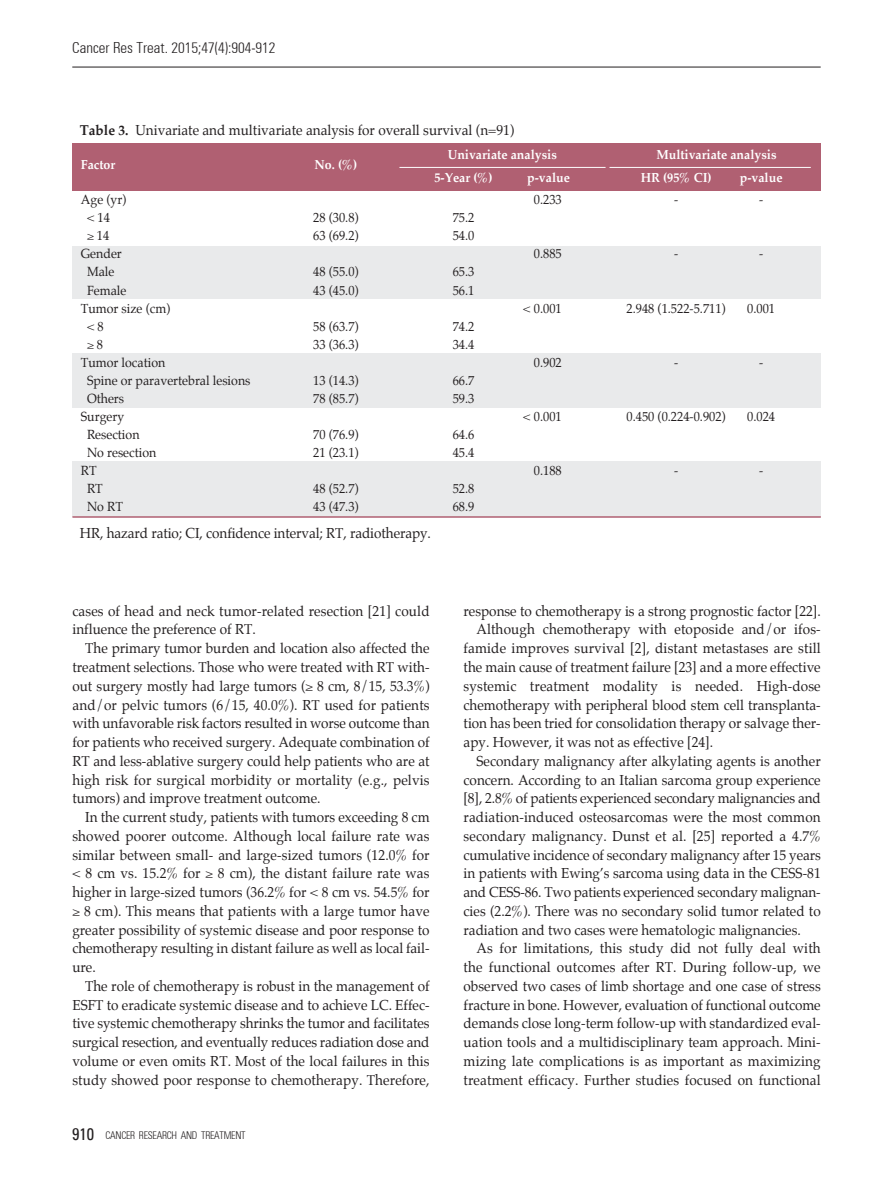
<style>
.page{position:relative;width:893px;height:1191px;background:#fff}
.page>*{position:absolute;margin:0;border:0;box-sizing:border-box;transform-origin:0 0}
.t1{font:300 condensed 15px "Univers";color:#231f20}
.t2{font:14.25px/18.8px "Palatino";color:#231f20;text-align:justify;scale:.95 1}
.t3{font:13.05px "Palatino";color:#231f20;scale:.95 1}
.t4{font:700 13.05px "Palatino";color:#fff;scale:.95 1}
.t5{font:300 condensed 10.5px "Univers";letter-spacing:-.025em;color:#231f20;scale:.95 1}
.s1{font-weight:700}
.s2{font-weight:400;font-size:16.5px}
</style>
<div class="page">
<hr style="left:72px;top:67px;width:749px;height:1px;background:#231f20">
<div style="left:72px;top:144px;width:749px;height:47px;background:#b06072"></div>
<div style="left:72px;top:461px;width:749px;height:55px;background:#e9eaeb"></div>
<div style="left:72px;top:246px;width:749px;height:52px;background:#e9eaeb"></div>
<div style="left:72px;top:353px;width:749px;height:54px;background:#e9eaeb"></div>
<hr style="left:399px;top:167px;width:207px;height:1px;background:#fff">
<hr style="left:72px;top:516px;width:749px;height:2px;background:#b06072">
<hr style="left:609px;top:167px;width:202px;height:1px;background:#fff">
<p class="t1" style="left:72px;top:39px;width:205px">Cancer Res Treat. 2015;47(4):904-912</p>
<p class="t2" style="left:80px;top:122px;width:459px"><span class="s1">Table 3.</span> Univariate and multivariate analysis for overall survival (n=91)</p>
<p class="t4" style="left:81px;top:158px;width:38px">Factor</p>
<p class="t4" style="left:315px;top:158px;width:46px">No. (%)</p>
<p class="t4" style="left:448px;top:149px;width:116px">Univariate analysis</p>
<p class="t4" style="left:656px;top:149px;width:128px">Multivariate analysis</p>
<p class="t4" style="left:434px;top:171px;width:63px">5-Year (%)</p>
<p class="t4" style="left:527px;top:171px;width:46px">p-value</p>
<p class="t4" style="left:641px;top:171px;width:76px">HR (95% CI)</p>
<p class="t4" style="left:740px;top:171px;width:46px">p-value</p>
<p class="t3" style="left:81px;top:194px;width:50px">Age (yr)</p>
<p class="t3" style="left:534px;top:194px;width:31px">0.233</p>
<p class="t3" style="left:674px;top:194px;width:6px">-</p>
<p class="t3" style="left:759px;top:194px;width:6px">-</p>
<p class="t3" style="left:87px;top:212px;width:26px">&lt; 14</p>
<p class="t3" style="left:313px;top:212px;width:49px">28 (30.8)</p>
<p class="t3" style="left:453px;top:212px;width:24px">75.2</p>
<p class="t3" style="left:87px;top:230px;width:25px">! 14</p>
<p class="t3" style="left:313px;top:230px;width:49px">63 (69.2)</p>
<p class="t3" style="left:453px;top:230px;width:24px">54.0</p>
<p class="t3" style="left:81px;top:248px;width:45px">Gender</p>
<p class="t3" style="left:534px;top:248px;width:31px">0.885</p>
<p class="t3" style="left:674px;top:248px;width:6px">-</p>
<p class="t3" style="left:759px;top:248px;width:6px">-</p>
<p class="t3" style="left:87px;top:266px;width:30px">Male</p>
<p class="t3" style="left:313px;top:266px;width:49px">48 (55.0)</p>
<p class="t3" style="left:453px;top:266px;width:24px">65.3</p>
<p class="t3" style="left:87px;top:284px;width:43px">Female</p>
<p class="t3" style="left:313px;top:284px;width:49px">43 (45.0)</p>
<p class="t3" style="left:453px;top:284px;width:24px">56.1</p>
<p class="t3" style="left:81px;top:302px;width:96px">Tumor size (cm)</p>
<p class="t3" style="left:523px;top:302px;width:42px">&lt; 0.001</p>
<p class="t3" style="left:627px;top:302px;width:106px">2.948 (1.522-5.711)</p>
<p class="t3" style="left:747px;top:302px;width:31px">0.001</p>
<p class="t3" style="left:87px;top:320px;width:19px">&lt;8</p>
<p class="t3" style="left:313px;top:320px;width:49px">58 (63.7)</p>
<p class="t3" style="left:453px;top:320px;width:24px">74.2</p>
<p class="t3" style="left:87px;top:338px;width:18px">!8</p>
<p class="t3" style="left:313px;top:338px;width:49px">33 (36.3)</p>
<p class="t3" style="left:453px;top:338px;width:24px">34.4</p>
<p class="t3" style="left:81px;top:356px;width:90px">Tumor location</p>
<p class="t3" style="left:534px;top:356px;width:31px">0.902</p>
<p class="t3" style="left:674px;top:356px;width:6px">-</p>
<p class="t3" style="left:759px;top:356px;width:6px">-</p>
<p class="t3" style="left:87px;top:374px;width:174px">Spine or paravertebral lesions</p>
<p class="t3" style="left:313px;top:374px;width:49px">13 (14.3)</p>
<p class="t3" style="left:453px;top:374px;width:24px">66.7</p>
<p class="t3" style="left:87px;top:392px;width:41px">Others</p>
<p class="t3" style="left:313px;top:392px;width:49px">78 (85.7)</p>
<p class="t3" style="left:453px;top:392px;width:24px">59.3</p>
<p class="t3" style="left:81px;top:410px;width:47px">Surgery</p>
<p class="t3" style="left:523px;top:410px;width:42px">&lt; 0.001</p>
<p class="t3" style="left:627px;top:410px;width:106px">0.450 (0.224-0.902)</p>
<p class="t3" style="left:747px;top:410px;width:31px">0.024</p>
<p class="t3" style="left:87px;top:428px;width:57px">Resection</p>
<p class="t3" style="left:313px;top:428px;width:49px">70 (76.9)</p>
<p class="t3" style="left:453px;top:428px;width:24px">64.6</p>
<p class="t3" style="left:87px;top:446px;width:74px">No resection</p>
<p class="t3" style="left:313px;top:446px;width:49px">21 (23.1)</p>
<p class="t3" style="left:453px;top:446px;width:24px">45.4</p>
<p class="t3" style="left:81px;top:464px;width:18px">RT</p>
<p class="t3" style="left:534px;top:464px;width:31px">0.188</p>
<p class="t3" style="left:674px;top:464px;width:6px">-</p>
<p class="t3" style="left:759px;top:464px;width:6px">-</p>
<p class="t3" style="left:87px;top:482px;width:18px">RT</p>
<p class="t3" style="left:313px;top:482px;width:49px">48 (52.7)</p>
<p class="t3" style="left:453px;top:482px;width:24px">52.8</p>
<p class="t3" style="left:87px;top:500px;width:39px">No RT</p>
<p class="t3" style="left:313px;top:500px;width:49px">43 (47.3)</p>
<p class="t3" style="left:453px;top:500px;width:24px">68.9</p>
<p class="t2" style="left:80px;top:525px;width:371px">HR, hazard ratio; CI, confidence interval; RT, radiotherapy.</p>
<p class="t2" style="left:72px;top:602px;width:377px">cases of head and neck tumor-related resection [21] could influence the preference of RT.</p>
<p class="t2" style="left:72px;top:640px;width:377px;text-indent:13px">The primary tumor burden and location also affected the treatment selections. Those who were treated with RT with&shy;out surgery mostly had large tumors (! 8 cm, 8/15, 53.3%) and/or pelvic tumors (6/15, 40.0%). RT used for patients with unfavorable risk factors resulted in worse outcome than for patients who received surgery. Adequate combination of RT and less-ablative surgery could help patients who are at high risk for surgical morbidity or mortality (e.g., pelvis tumors) and improve treatment outcome.</p>
<p class="t2" style="left:72px;top:808px;width:377px;text-indent:13px">In the current study, patients with tumors exceeding 8 cm showed poorer outcome. Although local failure rate was similar between small- and large-sized tumors (12.0% for &lt; 8 cm vs. 15.2% for ! 8 cm), the distant failure rate was higher in large-sized tumors (36.2% for &lt; 8 cm vs. 54.5% for ! 8 cm). This means that patients with a large tumor have greater possibility of systemic disease and poor response to chemotherapy resulting in distant failure as well as local fail&shy;ure.</p>
<p class="t2" style="left:72px;top:977px;width:377px;text-indent:13px">The role of chemotherapy is robust in the management of ESFT to eradicate systemic disease and to achieve LC. Effec&shy;tive systemic chemotherapy shrinks the tumor and facilitates surgical resection, and eventually reduces radiation dose and volume or even omits RT. Most of the local failures in this study showed poor response to chemotherapy. Therefore,</p>
<p class="t5" style="left:72px;top:1129px;width:184px"><span class="s2">910</span> CANCER RESEARCH AND TREATMENT</p>
<p class="t2" style="left:464px;top:602px;width:377px">response to chemotherapy is a strong prognostic factor [22].</p>
<p class="t2" style="left:476px;top:621px;width:364px">Although chemotherapy with etoposide and/or ifos-</p>
<p class="t2" style="left:464px;top:640px;width:377px">famide improves survival [2], distant metastases are still</p>
<p class="t2" style="left:464px;top:658px;width:377px">the main cause of treatment failure [23] and a more effective</p>
<p class="t2" style="left:464px;top:677px;width:377px">systemic treatment modality is needed. High-dose</p>
<p class="t2" style="left:464px;top:696px;width:377px">chemotherapy with peripheral blood stem cell transplanta-</p>
<p class="t2" style="left:464px;top:715px;width:377px">tion has been tried for consolidation therapy or salvage ther-</p>
<p class="t2" style="left:464px;top:733px;width:264px">apy. However, it was not as effective [24].</p>
<p class="t2" style="left:476px;top:752px;width:364px">Secondary malignancy after alkylating agents is another</p>
<p class="t2" style="left:464px;top:771px;width:377px">concern. According to an Italian sarcoma group experience</p>
<p class="t2" style="left:464px;top:790px;width:377px">[8], 2.8% of patients experienced secondary malignancies and</p>
<p class="t2" style="left:464px;top:808px;width:377px">radiation-induced osteosarcomas were the most common</p>
<p class="t2" style="left:464px;top:827px;width:377px">secondary malignancy. Dunst et al. [25] reported a 4.7%</p>
<p class="t2" style="left:464px;top:846px;width:377px">cumulative incidence of secondary malignancy after 15 years</p>
<p class="t2" style="left:464px;top:865px;width:377px">in patients with Ewing’s sarcoma using data in the CESS-81</p>
<p class="t2" style="left:464px;top:883px;width:377px">and CESS-86. Two patients experienced secondary malignan-</p>
<p class="t2" style="left:464px;top:902px;width:377px">cies (2.2%). There was no secondary solid tumor related to</p>
<p class="t2" style="left:464px;top:921px;width:357px">radiation and two cases were hematologic malignancies.</p>
<p class="t2" style="left:476px;top:940px;width:364px">As for limitations, this study did not fully deal with</p>
<p class="t2" style="left:464px;top:958px;width:377px">the functional outcomes after RT. During follow-up, we</p>
<p class="t2" style="left:464px;top:977px;width:377px">observed two cases of limb shortage and one case of stress</p>
<p class="t2" style="left:464px;top:996px;width:377px">fracture in bone. However, evaluation of functional outcome</p>
<p class="t2" style="left:464px;top:1015px;width:377px">demands close long-term follow-up with standardized eval-</p>
<p class="t2" style="left:464px;top:1033px;width:377px">uation tools and a multidisciplinary team approach. Mini-</p>
<p class="t2" style="left:464px;top:1052px;width:377px">mizing late complications is as important as maximizing</p>
<p class="t2" style="left:464px;top:1071px;width:377px">treatment efficacy. Further studies focused on functional</p>
</div>
